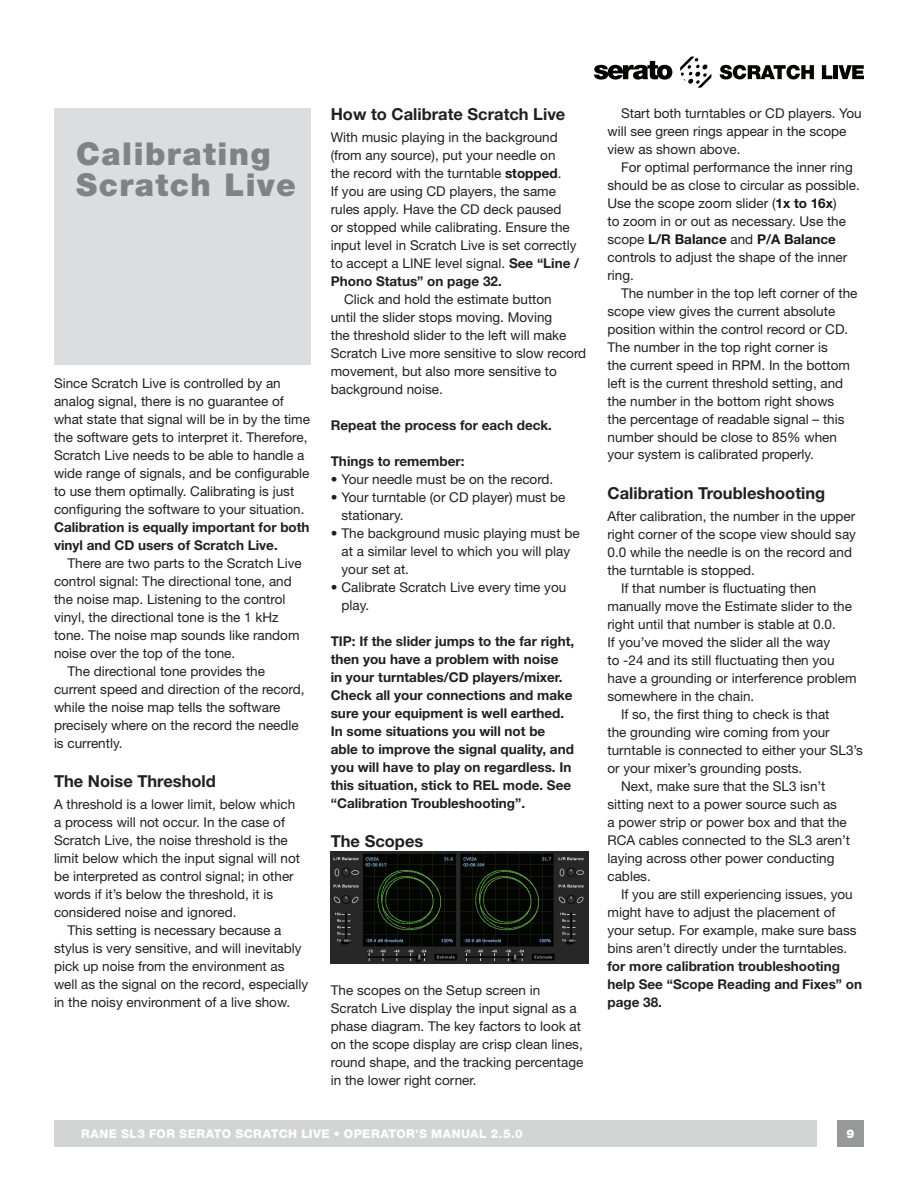
<style>
.page{position:relative;width:918px;height:1188px;background:#fff}
.page>*{position:absolute;margin:0;border:0;box-sizing:border-box;transform-origin:0 0}
.t1{font:900 31.5px/31.5px "Helvetica Neue LT Std";letter-spacing:.045em;color:#808285}
.t2{font:700 16.5px "Helvetica Neue LT Std";color:#231f20}
.t3{font:13.5px/18px "Helvetica Neue LT Std";color:#231f20}
.t4{font:700 13.5px/18px "Helvetica Neue LT Std";color:#231f20}
.t5{font:800 12px "Helvetica Neue LT Std";letter-spacing:.04em;color:#fff}
.t6{font:900 12px "Helvetica Neue LT Std";color:#fff}
.s1{font-weight:700;color:#181717}
.s2{font-weight:700}
</style>
<div class="page">
<svg style="left:594px;top:61px;width:78px;height:19px"></svg>
<svg style="left:680px;top:57px;width:31px;height:31px"></svg>
<svg style="left:720px;top:65px;width:94px;height:14px"></svg>
<svg style="left:822px;top:65px;width:10px;height:14px"></svg>
<hr style="left:834px;top:65px;width:4px;height:14px;background:#040503">
<svg style="left:839px;top:65px;width:25px;height:14px"></svg>
<div style="left:54px;top:1120px;width:763px;height:28px;background:#d3d4d4"></div>
<div style="left:837px;top:1120px;width:27px;height:28px;background:#979898"></div>
<img style="left:331px;top:851px;width:258px;height:113px">
<div style="left:54px;top:108px;width:256px;height:256px;background:#dcdddf"></div>
<h1 class="t1" style="left:76px;top:137px;width:221px">Calibrating<br>Scratch Live</h1>
<p class="t3" style="left:54px;top:374px;width:258px">Since Scratch Live is controlled by an analog signal, there is no guarantee of what state that signal will be in by the time the software gets to interpret it. Therefore, Scratch Live needs to be able to handle a wide range of signals, and be configurable to use them optimally. Calibrating is just configuring the software to your situation.</p>
<p class="t4" style="left:54px;top:517px;width:257px">Calibration is equally important for both vinyl and CD users of Scratch Live.</p>
<p class="t3" style="left:68px;top:554px;width:236px">There are two parts to the Scratch Live</p>
<p class="t3" style="left:54px;top:572px;width:239px">control signal: The directional tone, and</p>
<p class="t3" style="left:54px;top:590px;width:233px">the noise map. Listening to the control</p>
<p class="t3" style="left:54px;top:608px;width:226px">vinyl, the directional tone is the 1 kHz</p>
<p class="t3" style="left:54px;top:626px;width:247px">tone. The noise map sounds like random</p>
<p class="t3" style="left:54px;top:644px;width:183px">noise over the top of the tone.</p>
<p class="t3" style="left:68px;top:662px;width:199px">The directional tone provides the</p>
<p class="t3" style="left:54px;top:680px;width:252px">current speed and direction of the record,</p>
<p class="t3" style="left:54px;top:698px;width:228px">while the noise map tells the software</p>
<p class="t3" style="left:54px;top:716px;width:246px">precisely where on the record the needle</p>
<p class="t3" style="left:54px;top:734px;width:70px">is currently.</p>
<p class="t2" style="left:54px;top:771px;width:163px">The Noise Threshold</p>
<p class="t3" style="left:54px;top:795px;width:248px">A threshold is a lower limit, below which a process will not occur. In the case of Scratch Live, the noise threshold is the limit below which the input signal will not be interpreted as control signal; in other words if it’s below the threshold, it is considered noise and ignored.</p>
<p class="t3" style="left:54px;top:921px;width:256px;text-indent:14px">This setting is necessary because a stylus is very sensitive, and will inevitably pick up noise from the environment as well as the signal on the record, especially in the noisy environment of a live show.</p>
<p class="t2" style="left:331px;top:104px;width:236px">How to Calibrate Scratch Live</p>
<p class="t3" style="left:331px;top:128px;width:250px">With music playing in the background (from any source), put your needle on<br>the record with the turntable <span class="s1">stopped</span>.<br>If you are using CD players, the same rules apply. Have the CD deck paused<br>or stopped while calibrating. Ensure the input level in Scratch Live is set correctly to accept a LINE level signal. <span class="s2">See “Line / Phono Status” on page 32.</span></p>
<p class="t3" style="left:331px;top:290px;width:257px;text-indent:14px">Click and hold the estimate button<br>until the slider stops moving. Moving<br>the threshold slider to the left will make Scratch Live more sensitive to slow record movement, but also more sensitive to background noise.</p>
<p class="t4" style="left:331px;top:416px;width:223px">Repeat the process for each deck.</p>
<p class="t4" style="left:331px;top:452px;width:135px">Things to remember:</p>
<p class="t3" style="left:331px;top:470px;width:224px">• Your needle must be on the record.</p>
<p class="t3" style="left:342px;top:488px;width:225px;text-indent:-11px">• Your turntable (or CD player) must be stationary.</p>
<p class="t3" style="left:342px;top:524px;width:240px;text-indent:-11px">• The background music playing must be at a similar level to which you will play your set at.</p>
<p class="t3" style="left:342px;top:578px;width:226px;text-indent:-11px">• Calibrate Scratch Live every time you play.</p>
<p class="t4" style="left:331px;top:632px;width:245px">TIP: If the slider jumps to the far right, then you have a problem with noise<br>in your turntables/CD players/mixer.<br>Check all your connections and make sure your equipment is well earthed.<br>In some situations you will not be able to improve the signal quality, and you will have to play on regardless. In this situation, stick to REL mode. See “Calibration Troubleshooting”.</p>
<p class="t2" style="left:331px;top:831px;width:94px">The Scopes</p>
<p class="t3" style="left:331px;top:981px;width:254px">The scopes on the Setup screen in Scratch Live display the input signal as a phase diagram. The key factors to look at on the scope display are crisp clean lines, round shape, and the tracking percentage in the lower right corner.</p>
<p class="t3" style="left:608px;top:104px;width:256px;text-indent:14px">Start both turntables or CD players. You will see green rings appear in the scope view as shown above.</p>
<p class="t3" style="left:608px;top:158px;width:254px;text-indent:14px">For optimal performance the inner ring should be as close to circular as possible.<br>Use the scope zoom slider (<span class="s1">1x to 16x</span>)<br>to zoom in or out as necessary. Use the scope <span class="s1">L/R Balance</span> and <span class="s1">P/A Balance </span>controls to adjust the shape of the inner ring.</p>
<p class="t3" style="left:608px;top:284px;width:252px;text-indent:14px">The number in the top left corner of the scope view gives the current absolute position within the control record or CD.<br>The number in the top right corner is<br>the current speed in RPM. In the bottom left is the current threshold setting, and the number in the bottom right shows<br>the percentage of readable signal – this number should be close to 85% when your system is calibrated properly.</p>
<p class="t2" style="left:608px;top:483px;width:219px">Calibration Troubleshooting</p>
<p class="t3" style="left:608px;top:507px;width:249px">After calibration, the number in the upper</p>
<p class="t3" style="left:608px;top:525px;width:250px">right corner of the scope view should say</p>
<p class="t3" style="left:608px;top:543px;width:246px">0.0 while the needle is on the record and</p>
<p class="t3" style="left:608px;top:561px;width:149px">the turntable is stopped.</p>
<p class="t3" style="left:621px;top:579px;width:197px">If that number is fluctuating then</p>
<p class="t3" style="left:608px;top:597px;width:246px">manually move the Estimate slider to the</p>
<p class="t3" style="left:608px;top:615px;width:230px">right until that number is stable at 0.0.</p>
<p class="t3" style="left:608px;top:633px;width:224px">If you’ve moved the slider all the way</p>
<p class="t3" style="left:608px;top:651px;width:229px">to -24 and its still fluctuating then you</p>
<p class="t3" style="left:608px;top:669px;width:251px">have a grounding or interference problem</p>
<p class="t3" style="left:608px;top:687px;width:148px">somewhere in the chain.</p>
<p class="t3" style="left:621px;top:705px;width:210px">If so, the first thing to check is that</p>
<p class="t3" style="left:608px;top:723px;width:224px">the grounding wire coming from your</p>
<p class="t3" style="left:608px;top:741px;width:257px">turntable is connected to either your SL3’s</p>
<p class="t3" style="left:608px;top:759px;width:196px">or your mixer’s grounding posts.</p>
<p class="t3" style="left:621px;top:777px;width:206px">Next, make sure that the SL3 isn’t</p>
<p class="t3" style="left:608px;top:795px;width:231px">sitting next to a power source such as</p>
<p class="t3" style="left:608px;top:813px;width:241px">a power strip or power box and that the</p>
<p class="t3" style="left:608px;top:831px;width:244px">RCA cables connected to the SL3 aren’t</p>
<p class="t3" style="left:608px;top:849px;width:229px">laying across other power conducting</p>
<p class="t3" style="left:608px;top:867px;width:45px">cables.</p>
<p class="t3" style="left:621px;top:885px;width:233px">If you are still experiencing issues, you</p>
<p class="t3" style="left:608px;top:903px;width:230px">might have to adjust the placement of</p>
<p class="t3" style="left:608px;top:921px;width:251px">your setup. For example, make sure bass</p>
<p class="t3" style="left:608px;top:939px;width:241px">bins aren’t directly under the turntables.</p>
<p class="t4" style="left:608px;top:957px;width:256px">for more calibration troubleshooting help See “Scope Reading and Fixes” on page 38.</p>
<p class="t5" style="left:81px;top:1127px;width:443px">RANE SL3 FOR SERATO SCRATCH LIVE • OPERATOR’S MANUAL 2.5.0</p>
<p class="t6" style="left:846px;top:1127px;width:10px">9</p>
</div>
